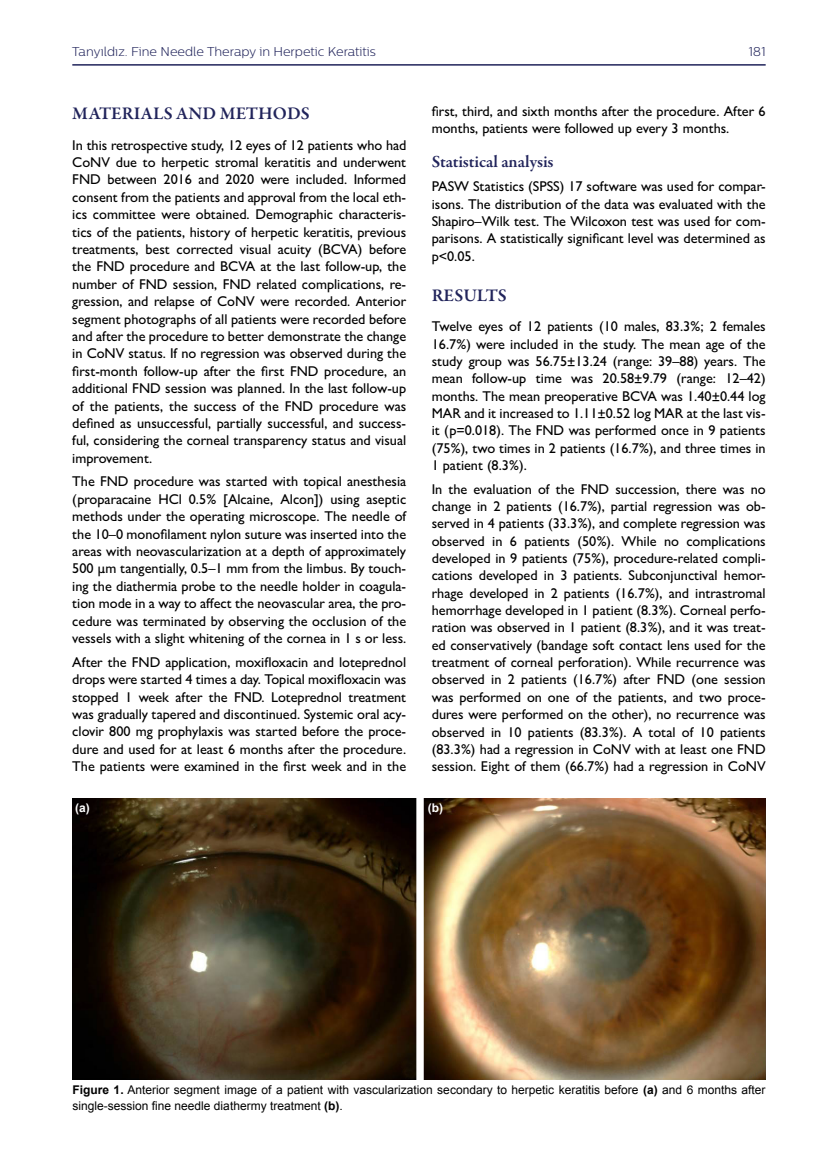
<style>
.page{position:relative;width:838px;height:1170px;background:#fff}
.page>*{position:absolute;margin:0;border:0;box-sizing:border-box;transform-origin:0 0}
.t1{font:600 18px "Garamond Premr Pro";letter-spacing:.005em;color:#21245b}
.t2{font:600 17.25px "Garamond Premr Pro";color:#21245b}
.t3{font:500 14.25px/17.4px "Gill Sans MT Pro";color:#000;text-align:justify}
.t4{font:300 12.75px "Centrale Sans";color:#21245b}
.t5{font:12px/16.5px "Arial";color:#000}
.t6{font:700 12px "Arial";color:#fff}
.s1{font-weight:700}
</style>
<div class="page">
<img style="left:72px;top:798px;width:693px;height:281px">
<hr style="left:72px;top:64px;width:693px;height:2px;background:#21245b">
<p class="t4" style="left:72px;top:45px;width:305px">Tanyıldız. Fine Needle Therapy in Herpetic Keratitis</p>
<p class="t4" style="left:748px;top:45px;width:19px">181</p>
<p class="t1" style="left:72px;top:103px;width:239px">MATERIALS AND METHODS</p>
<p class="t3" style="left:72px;top:136px;width:335px">In this retrospective study, 12 eyes of 12 patients who had CoNV due to herpetic stromal keratitis and underwent FND between 2016 and 2020 were included. Informed consent from the patients and approval from the local eth&shy;ics committee were obtained. Demographic characteris&shy;tics of the patients, history of herpetic keratitis, previous treatments, best corrected visual acuity (BCVA) before the FND procedure and BCVA at the last follow-up, the number of FND session, FND related complications, re&shy;gression, and relapse of CoNV were recorded. Anterior segment photographs of all patients were recorded before and after the procedure to better demonstrate the change in CoNV status. If no regression was observed during the first-month follow-up after the first FND procedure, an additional FND session was planned. In the last follow-up of the patients, the success of the FND procedure was defined as unsuccessful, partially successful, and success&shy;ful, considering the corneal transparency status and visual improvement.</p>
<p class="t3" style="left:72px;top:473px;width:335px">The FND procedure was started with topical anesthesia (proparacaine HCl 0.5% [Alcaine, Alcon]) using aseptic methods under the operating microscope. The needle of the 10–0 monofilament nylon suture was inserted into the areas with neovascularization at a depth of approximately 500 μm tangentially, 0.5–1 mm from the limbus. By touch&shy;ing the diathermia probe to the needle holder in coagula&shy;tion mode in a way to affect the neovascular area, the pro&shy;cedure was terminated by observing the occlusion of the vessels with a slight whitening of the cornea in 1 s or less.</p>
<p class="t3" style="left:72px;top:653px;width:335px">After the FND application, moxifloxacin and loteprednol drops were started 4 times a day. Topical moxifloxacin was stopped 1 week after the FND. Loteprednol treatment was gradually tapered and discontinued. Systemic oral acy&shy;clovir 800 mg prophylaxis was started before the proce&shy;dure and used for at least 6 months after the procedure.<br>The patients were examined in the first week and in the</p>
<p class="t3" style="left:432px;top:102px;width:335px">first, third, and sixth months after the procedure. After 6 months, patients were followed up every 3 months.</p>
<p class="t2" style="left:432px;top:152px;width:123px">Statistical analysis</p>
<p class="t3" style="left:432px;top:177px;width:335px">PASW Statistics (SPSS) 17 software was used for compar&shy;isons. The distribution of the data was evaluated with the Shapiro–Wilk test. The Wilcoxon test was used for com&shy;parisons. A statistically significant level was determined as p&lt;0.05.</p>
<p class="t1" style="left:432px;top:285px;width:77px">RESULTS</p>
<p class="t3" style="left:432px;top:318px;width:335px">Twelve eyes of 12 patients (10 males, 83.3%; 2 females 16.7%) were included in the study. The mean age of the study group was 56.75±13.24 (range: 39–88) years. The mean follow-up time was 20.58±9.79 (range: 12–42) months. The mean preoperative BCVA was 1.40±0.44 log MAR and it increased to 1.11±0.52 log MAR at the last vis&shy;it (p=0.018). The FND was performed once in 9 patients (75%), two times in 2 patients (16.7%), and three times in 1 patient (8.3%).</p>
<p class="t3" style="left:432px;top:480px;width:335px">In the evaluation of the FND succession, there was no change in 2 patients (16.7%), partial regression was ob&shy;served in 4 patients (33.3%), and complete regression was observed in 6 patients (50%). While no complications developed in 9 patients (75%), procedure-related compli&shy;cations developed in 3 patients. Subconjunctival hemor&shy;rhage developed in 2 patients (16.7%), and intrastromal hemorrhage developed in 1 patient (8.3%). Corneal perfo&shy;ration was observed in 1 patient (8.3%), and it was treat&shy;ed conservatively (bandage soft contact lens used for the treatment of corneal perforation). While recurrence was observed in 2 patients (16.7%) after FND (one session was performed on one of the patients, and two proce&shy;dures were performed on the other), no recurrence was observed in 10 patients (83.3%). A total of 10 patients (83.3%) had a regression in CoNV with at least one FND session. Eight of them (66.7%) had a regression in CoNV</p>
<p class="t6" style="left:75px;top:800px;width:16px">(a)</p>
<p class="t6" style="left:428px;top:800px;width:17px">(b)</p>
<p class="t5" style="left:72px;top:1081px;width:694px"><span class="s1">Figure 1.</span> Anterior segment image of a patient with vascularization secondary to herpetic keratitis before <span class="s1">(a)</span> and 6 months after single-session fine needle diathermy treatment <span class="s1">(b)</span>.</p>
</div>
